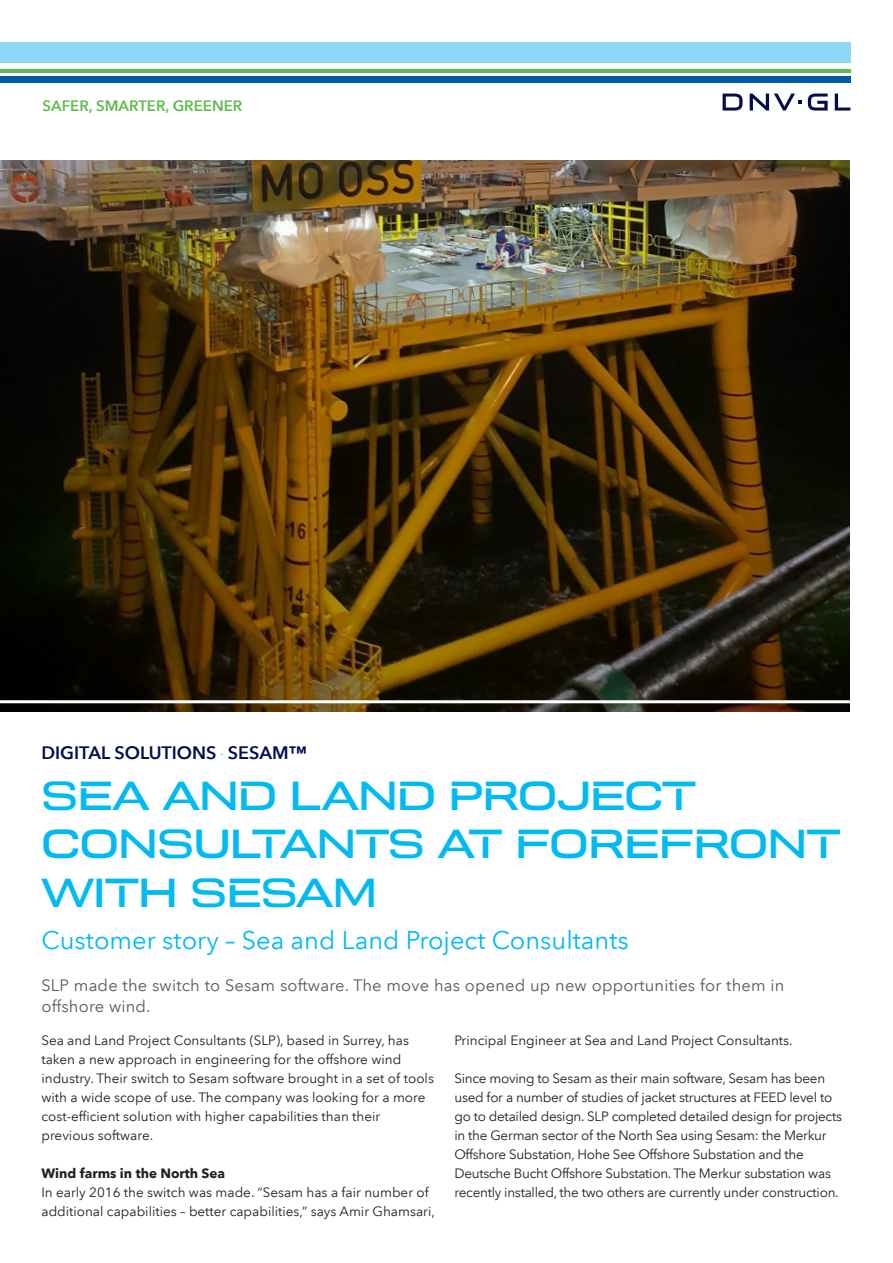
<style>
.page{position:relative;width:893px;height:1263px;background:#fff}
.page>*{position:absolute;margin:0;border:0;box-sizing:border-box;transform-origin:0 0}
.DNV_GL_Flyer_Heading{font:500 40.5px/48.6px "Broader View";color:#00baf1}
.DNV_GL_Flyer_seconda{font:25.5px "Avenir Next LT Pro";color:#00baf1}
.DNV_GL_Vignette_titl{font:600 18px "Avenir Next LT Pro";color:#010d4f}
.Ingress_flyers{font:16.5px "Avenir Next LT Pro";letter-spacing:.01em;color:#5a5a5d}
.t1{font:600 15px "Avenir Next LT Pro";color:#5fbb4e}
.DNV_GL_Body{font:13.5px/19px "Avenir Next LT Pro";color:#231f20}
.DNV_GL_Body-2{font:13.5px/19px "Avenir Next LT Pro";letter-spacing:-.02em;color:#231f20}
.DNV_GL_Body-3{font:700 13.5px "Avenir Next LT Pro";color:#231f20}
.DNV_GL_Vignette_titl-2{font:6.75px "Avenir Next LT Pro";color:#010d4f}
</style>
<div class="page">
<div style="left:0;top:43px;width:850px;height:20px;background:#8dd7f7"></div>
<hr style="left:0;top:70px;width:850px;height:3px;background:#5fbb4e">
<div style="left:0;top:77px;width:850px;height:6px;background:#015aaa"></div>
<svg style="left:835px;top:94px;width:15px;height:17px"></svg>
<svg style="left:808px;top:94px;width:20px;height:17px"></svg>
<svg style="left:723px;top:94px;width:19px;height:17px"></svg>
<svg style="left:750px;top:94px;width:51px;height:17px"></svg>
<img style="left:0;top:160px;width:849px;height:552px">
<hr style="left:0;top:700px;width:851px;height:3px;background:#fff">
<p class="t1" style="left:43px;top:96px;width:201px">SAFER, SMARTER, GREENER</p>
<p class="DNV_GL_Vignette_titl" style="left:41px;top:742px;width:177px">DIGITAL SOLUTIONS</p>
<p class="DNV_GL_Vignette_titl-2" style="left:221px;top:750px;width:4px">-</p>
<p class="DNV_GL_Vignette_titl" style="left:228px;top:742px;width:80px">SESAM™</p>
<p class="DNV_GL_Flyer_Heading" style="left:41px;top:773px;width:801px">SEA AND LAND PROJECT<br>CONSULTANTS AT FOREFRONT<br>WITH SESAM</p>
<p class="DNV_GL_Flyer_seconda" style="left:41px;top:924px;width:589px">Customer story – Sea and Land Project Consultants</p>
<p class="Ingress_flyers" style="left:41px;top:975px;width:744px">SLP made the switch to Sesam software. The move has opened up new opportunities for them in</p>
<p class="Ingress_flyers" style="left:41px;top:996px;width:111px">offshore wind.</p>
<p class="DNV_GL_Body" style="left:41px;top:1030px;width:394px">Sea and Land Project Consultants (SLP), based in Surrey, has taken a new approach in engineering for the offshore wind industry. Their switch to Sesam software brought in a set of tools with a wide scope of use. The company was looking for a more cost-efficient solution with higher capabilities than their previous software.</p>
<p class="DNV_GL_Body-3" style="left:41px;top:1165px;width:185px">Wind farms in the North Sea</p>
<p class="DNV_GL_Body" style="left:41px;top:1183px;width:395px">In early 2016 the switch was made. “Sesam has a fair number of additional capabilities – better capabilities,” says Amir Ghamsari,</p>
<p class="DNV_GL_Body" style="left:454px;top:1030px;width:340px">Principal Engineer at Sea and Land Project Consultants.</p>
<p class="DNV_GL_Body-2" style="left:454px;top:1068px;width:389px">Since moving to Sesam as their main software, Sesam has been used for a number of studies of jacket structures at FEED level to go to detailed design. SLP completed detailed design for projects in the German sector of the North Sea using Sesam: the Merkur Offshore Substation, Hohe See Offshore Substation and the Deutsche Bucht Offshore Substation. The Merkur substation was recently installed, the two others are currently under construction.</p>
</div>
